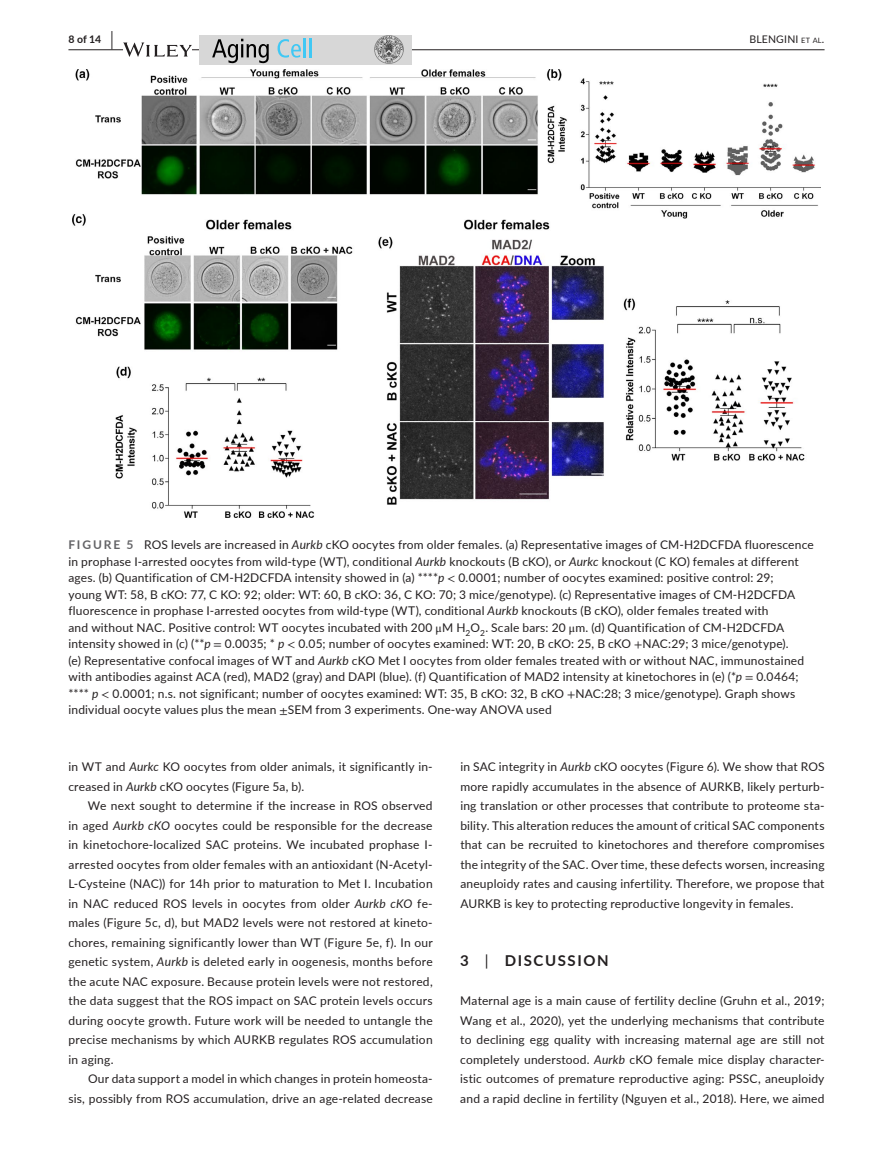
<style>
.page{position:relative;width:893px;height:1174px;background:#fff}
.page>*{position:absolute;margin:0;border:0;box-sizing:border-box;transform-origin:0 0}
.t1{font:700 15px "Lato";letter-spacing:.11em;color:#231f20}
.t2{font:12px/19.5px "Lato";letter-spacing:.015em;color:#231f20;text-align:justify}
.t3{font:10.5px "Lato";letter-spacing:.02em;color:#231f20}
.t4{font:700 10.5px "Lato";color:#231f20}
.s1{font-size:19.5px}
.s2{font-size:7.35px}
.s3{font-weight:700;color:#636366}
.s4{font-style:italic}
.s5{font-family:"STIX"}
.s6{font-weight:400}
</style>
<div class="page">
<hr style="left:68px;top:49px;width:756px;height:1px;background:#231f20">
<svg style="left:123px;top:42px;width:69px;height:15px"></svg>
<div style="left:200px;top:35px;width:212px;height:29px;background:#d7d7d7"></div>
<svg style="left:212px;top:39px;width:57px;height:24px"></svg>
<svg style="left:278px;top:38px;width:33px;height:20px"></svg>
<img style="left:375px;top:35px;width:28px;height:29px">
<img style="left:72px;top:69px;width:749px;height:448px">
<p class="t4" style="left:68px;top:31px;width:46px">8 of 14 <span class="s1">|</span></p>
<p class="t3" style="left:749px;top:31px;width:77px">BLENGINI <span class="s2">et al</span>.</p>
<p class="t2" style="left:68px;top:536px;width:747px;line-height:16.5px;text-align:left"><span class="s3">FIGURE 5</span> ROS levels are increased in <span class="s4">Aurkb</span> cKO oocytes from older females. (a) Representative images of CM-H2DCFDA fluorescence in prophase I-arrested oocytes from wild-type (WT), conditional <span class="s4">Aurkb</span> knockouts (B cKO), or <span class="s4">Aurkc</span> knockout (C KO) females at different ages. (b) Quantification of CM-H2DCFDA intensity showed in (a) ****<span class="s4">p</span> <span class="s5">&lt;</span> 0.0001; number of oocytes examined: positive control: 29;<br>young WT: 58, B cKO: 77, C KO: 92; older: WT: 60, B cKO: 36, C KO: 70; 3 mice/genotype). (c) Representative images of CM-H2DCFDA fluorescence in prophase I-arrested oocytes from wild-type (WT), conditional <span class="s4">Aurkb</span> knockouts (B cKO), older females treated with<br>and without NAC. Positive control: WT oocytes incubated with 200 <span class="s5">μ</span>M H<sub>2</sub>O<sub>2</sub>. Scale bars: 20 <span class="s5">μ</span>m. (d) Quantification of CM-H2DCFDA intensity showed in (c) (**<span class="s4">p</span> <span class="s5">=</span> 0.0035; * <span class="s4">p</span> <span class="s5">&lt;</span> 0.05; number of oocytes examined: WT: 20, B cKO: 25, B cKO <span class="s5">+</span>NAC:29; 3 mice/genotype).<br>(e) Representative confocal images of WT and <span class="s4">Aurkb</span> cKO Met I oocytes from older females treated with or without NAC, immunostained with antibodies against ACA (red), MAD2 (gray) and DAPI (blue). (f) Quantification of MAD2 intensity at kinetochores in (e) (*<span class="s4">p</span> <span class="s5">=</span> 0.0464; **** <span class="s4">p</span> <span class="s5">&lt;</span> 0.0001; n.s. not significant; number of oocytes examined: WT: 35, B cKO: 32, B cKO <span class="s5">+</span>NAC:28; 3 mice/genotype). Graph shows individual oocyte values plus the mean <span class="s5">±</span>SEM from 3 experiments. One-way ANOVA used</p>
<p class="t2" style="left:68px;top:756px;width:366px">in WT and <span class="s4">Aurkc</span> KO oocytes from older animals, it significantly in&shy;creased in <span class="s4">Aurkb</span> cKO oocytes (Figure 5a, b).</p>
<p class="t2" style="left:68px;top:795px;width:366px;text-indent:20px">We next sought to determine if the increase in ROS observed in aged <span class="s4">Aurkb cKO</span> oocytes could be responsible for the decrease in kinetochore-localized SAC proteins. We incubated prophase I&shy;arrested oocytes from older females with an antioxidant (N-Acetyl-L-Cysteine (NAC)) for 14h prior to maturation to Met I. Incubation in NAC reduced ROS levels in oocytes from older <span class="s4">Aurkb cKO</span> fe&shy;males (Figure 5c, d), but MAD2 levels were not restored at kineto&shy;chores, remaining significantly lower than WT (Figure 5e, f). In our genetic system, <span class="s4">Aurkb</span> is deleted early in oogenesis, months before the acute NAC exposure. Because protein levels were not restored, the data suggest that the ROS impact on SAC protein levels occurs during oocyte growth. Future work will be needed to untangle the precise mechanisms by which AURKB regulates ROS accumulation in aging.</p>
<p class="t2" style="left:69px;top:1068px;width:366px;text-align:right">Our data support a model in which changes in protein homeosta-<br>sis, possibly from ROS accumulation, drive an age-related decrease</p>
<p class="t2" style="left:460px;top:756px;width:366px">in SAC integrity in <span class="s4">Aurkb</span> cKO oocytes (Figure 6). We show that ROS more rapidly accumulates in the absence of AURKB, likely perturb&shy;ing translation or other processes that contribute to proteome sta&shy;bility. This alteration reduces the amount of critical SAC components that can be recruited to kinetochores and therefore compromises the integrity of the SAC. Over time, these defects worsen, increasing aneuploidy rates and causing infertility. Therefore, we propose that AURKB is key to protecting reproductive longevity in females.</p>
<p class="t1" style="left:460px;top:950px;width:150px">3 <span class="s6">|</span> DISCUSSION</p>
<p class="t2" style="left:460px;top:990px;width:366px">Maternal age is a main cause of fertility decline (Gruhn et al., 2019; Wang et al., 2020), yet the underlying mechanisms that contribute to declining egg quality with increasing maternal age are still not completely understood. <span class="s4">Aurkb</span> cKO female mice display character&shy;istic outcomes of premature reproductive aging: PSSC, aneuploidy and a rapid decline in fertility (Nguyen et al., 2018). Here, we aimed</p>
</div>
